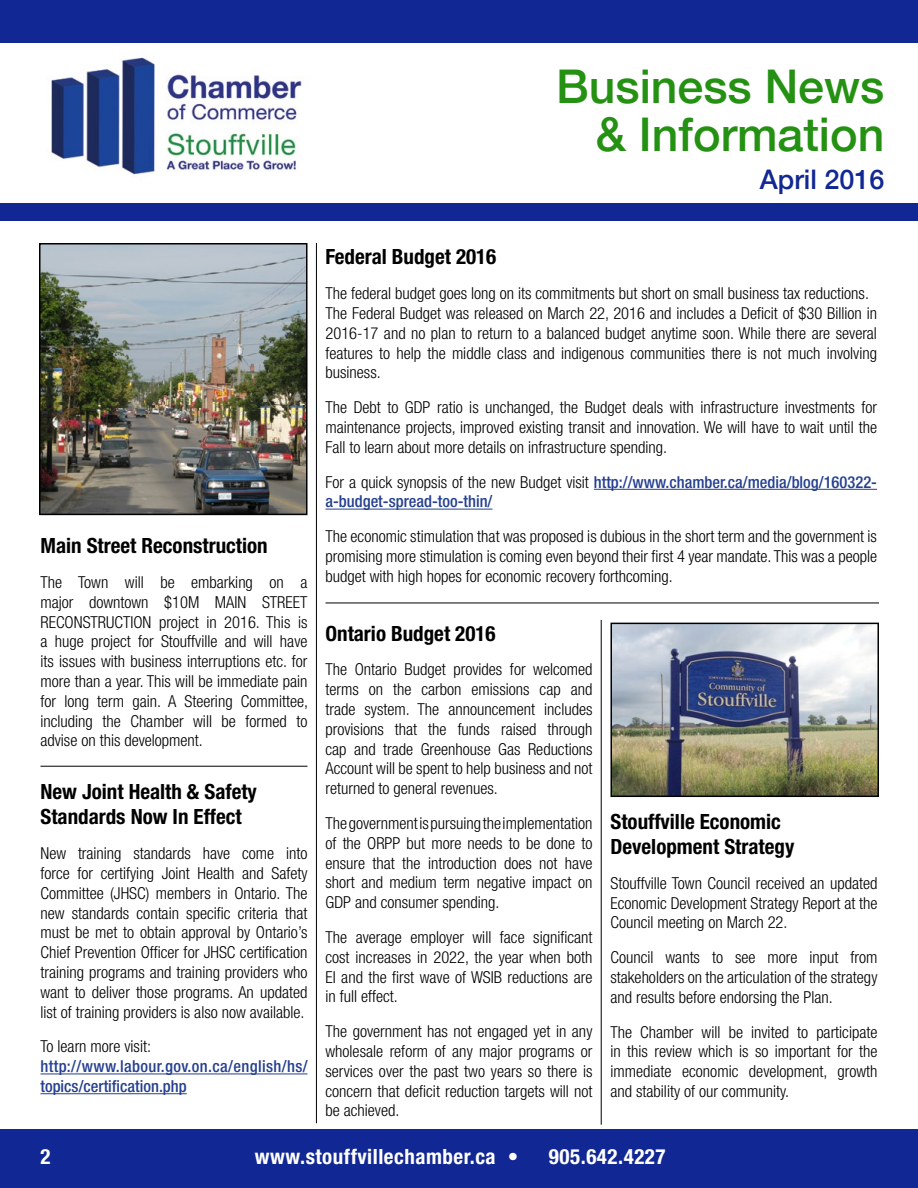
<style>
.page{position:relative;width:918px;height:1188px;background:#fff}
.page>*{position:absolute;margin:0;border:0;box-sizing:border-box;transform-origin:0 0}
.t1{font:500 46.5px/48px "Helvetica Neue";color:#249112;text-align:right}
.t2{font:500 27px "Helvetica Neue";color:#112793}
.t3{font:700 condensed 21px/25.2px "Helvetica Neue";color:#000}
.t4{font:700 condensed 21px "Helvetica Neue";letter-spacing:.025em;color:#fff}
.t5{font:300 condensed 16.5px/19.8px "Helvetica Neue";color:#000;text-align:justify}
.t6{font:500 condensed 16.5px/19.8px "Helvetica Neue";color:#25408f}
.t7{font:500 condensed 16.5px/19.8px "Helvetica Neue";letter-spacing:.02em;color:#25408f}
.s1{font-weight:300;color:#000}
</style>
<div class="page">
<img style="left:51px;top:57px;width:251px;height:118px">
<hr style="left:594px;top:489px;width:283px;height:1px;background:#25408f">
<hr style="left:326px;top:509px;width:166px;height:1px;background:#25408f">
<hr style="left:316px;top:243px;width:1px;height:880px;background:#000">
<div style="left:0;top:1130px;width:918px;height:58px;background:#112793"></div>
<div style="left:0;top:204px;width:918px;height:17px;background:#112793"></div>
<div style="left:0;top:0;width:918px;height:43px;background:#112793"></div>
<img style="left:42px;top:246px;width:263px;height:266px">
<div style="left:39px;top:243px;width:269px;height:272px;border:2px solid #000"></div>
<hr style="left:40px;top:1074px;width:268px;height:1px;background:#25408f">
<hr style="left:40px;top:1093px;width:147px;height:1px;background:#25408f">
<hr style="left:40px;top:766px;width:268px;height:1px;background:#000">
<hr style="left:326px;top:603px;width:553px;height:1px;background:#000">
<img style="left:613px;top:626px;width:263px;height:168px">
<div style="left:610px;top:623px;width:269px;height:174px;border:2px solid #000"></div>
<hr style="left:601px;top:620px;width:1px;height:505px;background:#000">
<h1 class="t1" style="left:556px;top:59px;width:330px">Business News &amp; Information</h1>
<h2 class="t2" style="left:760px;top:158px;width:126px">April 2016</h2>
<p class="t3" style="left:40px;top:533px;width:229px">Main Street Reconstruction</p>
<p class="t5" style="left:40px;top:572px;width:269px">The Town will be embarking on a major downtown $10M MAIN STREET RECONSTRUCTION project in 2016. This is a huge project for Stouffville and will have its issues with business interruptions etc. for more than a year. This will be immediate pain for long term gain. A Steering Committee, including the Chamber will be formed to advise on this development.</p>
<p class="t3" style="left:40px;top:779px;width:218px">New Joint Health &amp; Safety<br>Standards Now In Effect</p>
<p class="t5" style="left:40px;top:843px;width:269px">New training standards have come into force for certifying Joint Health and Safety Committee (JHSC) members in Ontario. The new standards contain specific criteria that must be met to obtain approval by Ontario’s Chief Prevention Officer for JHSC certification training programs and training providers who want to deliver those programs. An updated list of training providers is also now available.</p>
<p class="t5" style="left:40px;top:1037px;width:112px">To learn more visit:</p>
<p class="t7" style="left:40px;top:1056px;width:269px">http://www.labour.gov.on.ca/english/hs/ topics/certification.php</p>
<p class="t3" style="left:326px;top:244px;width:172px">Federal Budget 2016</p>
<p class="t5" style="left:326px;top:283px;width:553px;text-align:left">The federal budget goes long on its commitments but short on small business tax reductions.<br>The Federal Budget was released on March 22, 2016 and includes a Deficit of $30 Billion in 2016-17 and no plan to return to a balanced budget anytime soon. While there are several features to help the middle class and indigenous communities there is not much involving business.</p>
<p class="t5" style="left:326px;top:397px;width:553px">The Debt to GDP ratio is unchanged, the Budget deals with infrastructure investments for maintenance projects, improved existing transit and innovation. We will have to wait until the Fall to learn about more details on infrastructure spending.</p>
<p class="t6" style="left:326px;top:472px;width:553px"><span class="s1">For a quick synopsis of the new Budget visit</span> http://www.chamber.ca/media/blog/160322- a-budget-spread-too-thin/</p>
<p class="t5" style="left:326px;top:526px;width:553px">The economic stimulation that was proposed is dubious in the short term and the government is promising more stimulation is coming even beyond their first 4 year mandate. This was a people budget with high hopes for economic recovery forthcoming.</p>
<p class="t3" style="left:326px;top:620px;width:172px">Ontario Budget 2016</p>
<p class="t5" style="left:326px;top:659px;width:269px">The Ontario Budget provides for welcomed terms on the carbon emissions cap and trade system. The announcement includes provisions that the funds raised through cap and trade Greenhouse Gas Reductions Account will be spent to help business and not returned to general revenues.</p>
<p class="t5" style="left:326px;top:813px;width:269px">The government is pursuing the implementation of the ORPP but more needs to be done to ensure that the introduction does not have short and medium term negative impact on GDP and consumer spending.</p>
<p class="t5" style="left:326px;top:927px;width:269px">The average employer will face significant cost increases in 2022, the year when both EI and the first wave of WSIB reductions are in full effect.</p>
<p class="t5" style="left:326px;top:1021px;width:269px">The government has not engaged yet in any wholesale reform of any major programs or services over the past two years so there is concern that deficit reduction targets will not be achieved.</p>
<p class="t3" style="left:610px;top:808px;width:186px">Stouffville Economic<br>Development Strategy</p>
<p class="t5" style="left:610px;top:873px;width:269px">Stouffville Town Council received an updated Economic Development Strategy Report at the Council meeting on March 22.</p>
<p class="t5" style="left:610px;top:947px;width:268px">Council wants to see more input from stakeholders on the articulation of the strategy and results before endorsing the Plan.</p>
<p class="t5" style="left:610px;top:1022px;width:268px">The Chamber will be invited to participate in this review which is so important for the immediate economic development, growth and stability of our community.</p>
<p class="t4" style="left:40px;top:1144px;width:12px">2</p>
<p class="t4" style="left:255px;top:1144px;width:265px">www.stouffvillechamber.ca •</p>
<p class="t4" style="left:549px;top:1144px;width:118px">905.642.4227</p>
</div>
